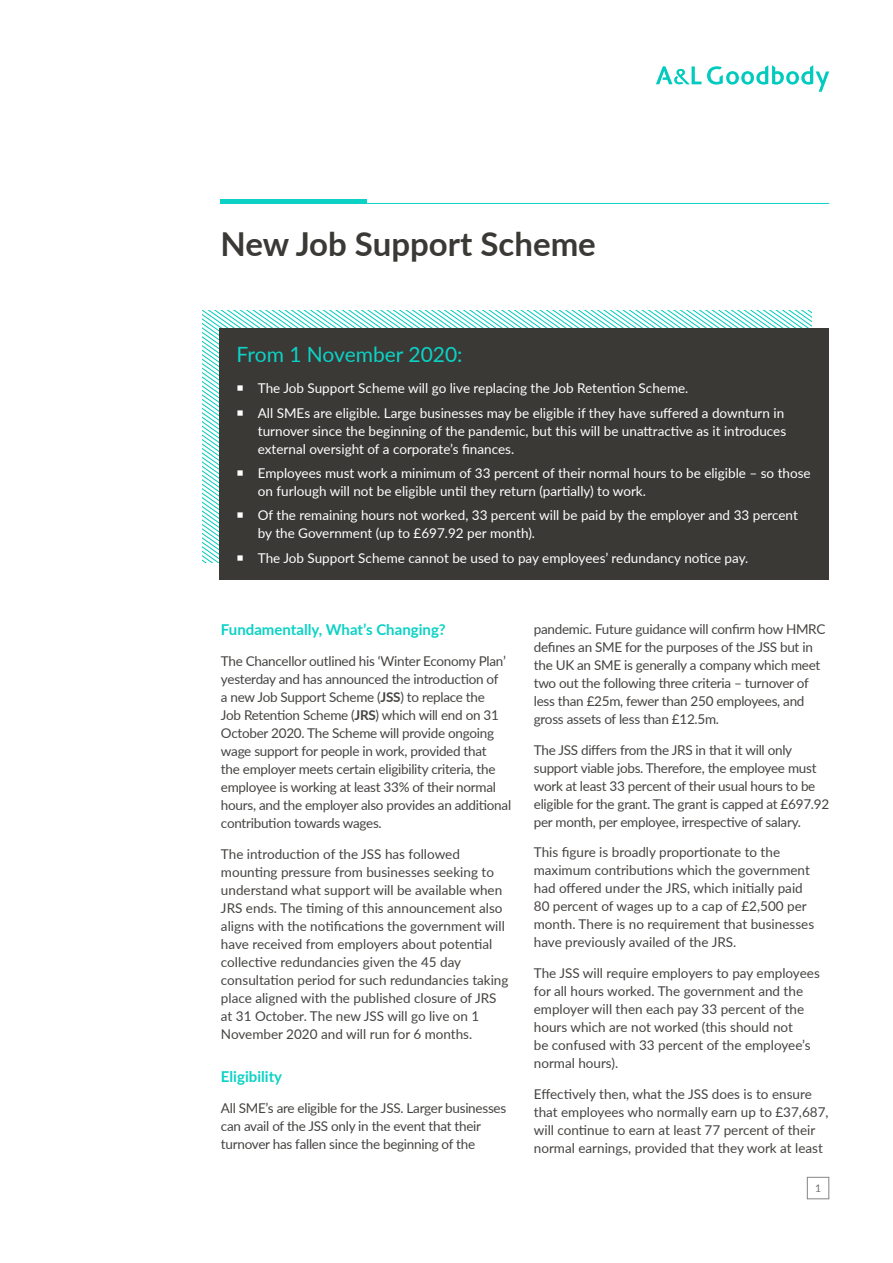
<style>
.page{position:relative;width:893px;height:1263px;background:#fff}
.page>*{position:absolute;margin:0;border:0;box-sizing:border-box;transform-origin:0 0}
.t1{font:700 33px "Lato";color:#3b3936}
.t2{font:21px "Lato";color:#0bd2c5}
.t3{font:700 15px "Lato";color:#0bd2c5}
.t4{font:13.5px/18px "Lato";color:#464442}
.t5{font:13.5px/18px "Lato";letter-spacing:-.02em;color:#464442}
.t6{font:13.5px/18px "Lato";color:#fff}
.t7{font:10.5px "Lato";color:#6f6f6e}
.s1{font-weight:700}
</style>
<div class="page">
<svg style="left:656px;top:66px;width:45px;height:18px"></svg>
<svg style="left:707px;top:65px;width:122px;height:27px"></svg>
<div style="left:807px;top:1177px;width:22px;height:22px;border:1px solid #858585"></div>
<hr style="left:220px;top:203px;width:609px;height:1px;background:#0bd2c5">
<div style="left:220px;top:199px;width:147px;height:5px;background:#0bd2c5"></div>
<svg style="left:636px;top:311px;width:176px;height:17px"></svg>
<div style="left:220px;top:328px;width:609px;height:252px;background:#3b3936"></div>
<svg style="left:202px;top:311px;width:178px;height:252px"></svg>
<h1 class="t1" style="left:220px;top:220px;width:377px">New Job Support Scheme</h1>
<h2 class="t2" style="left:237px;top:340px;width:227px">From 1 November 2020:</h2>
<p class="t6" style="left:258px;top:375px;width:528px;line-height:24.5px">The Job Support Scheme will go live replacing the Job Retention Scheme.<br>All SMEs are eligible. Large businesses may be eligible if they have suffered a downturn in</p>
<p class="t6" style="left:258px;top:421px;width:530px">turnover since the beginning of the pandemic, but this will be unattractive as it introduces external oversight of a corporate’s finances.</p>
<p class="t6" style="left:258px;top:463px;width:554px">Employees must work a minimum of 33 percent of their normal hours to be eligible – so those on furlough will not be eligible until they return (partially) to work.</p>
<p class="t6" style="left:258px;top:506px;width:541px">Of the remaining hours not worked, 33 percent will be paid by the employer and 33 percent by the Government (up to £697.92 per month).</p>
<p class="t6" style="left:258px;top:548px;width:492px">The Job Support Scheme cannot be used to pay employees’ redundancy notice pay.</p>
<p class="t3" style="left:221px;top:618px;width:226px">Fundamentally, What’s Changing?</p>
<p class="t5" style="left:221px;top:651px;width:292px">The Chancellor outlined his ‘Winter Economy Plan’ yesterday and has announced the introduction of<br>a new Job Support Scheme (<span class="s1">JSS</span>) to replace the<br>Job Retention Scheme (<span class="s1">JRS</span>) which will end on 31<br>October 2020. The Scheme will provide ongoing wage support for people in work, provided that<br>the employer meets certain eligibility criteria, the employee is working at least 33% of their normal hours, and the employer also provides an additional contribution towards wages.</p>
<p class="t4" style="left:221px;top:844px;width:289px">The introduction of the JSS has followed mounting pressure from businesses seeking to understand what support will be available when JRS ends. The timing of this announcement also aligns with the notifications the government will have received from employers about potential collective redundancies given the 45 day consultation period for such redundancies taking place aligned with the published closure of JRS at 31 October. The new JSS will go live on 1<br>November 2020 and will run for 6 months.</p>
<p class="t3" style="left:221px;top:1066px;width:63px">Eligibility</p>
<p class="t5" style="left:221px;top:1098px;width:287px">All SME’s are eligible for the JSS. Larger businesses can avail of the JSS only in the event that their turnover has fallen since the beginning of the</p>
<p class="t5" style="left:534px;top:619px;width:293px">pandemic. Future guidance will confirm how HMRC defines an SME for the purposes of the JSS but in the UK an SME is generally a company which meet two out the following three criteria – turnover of less than £25m, fewer than 250 employees, and gross assets of less than £12.5m.</p>
<p class="t5" style="left:534px;top:740px;width:297px">The JSS differs from the JRS in that it will only support viable jobs. Therefore, the employee must work at least 33 percent of their usual hours to be eligible for the grant. The grant is capped at £697.92 per month, per employee, irrespective of salary.</p>
<p class="t4" style="left:534px;top:843px;width:282px">This figure is broadly proportionate to the maximum contributions which the government had offered under the JRS, which initially paid 80 percent of wages up to a cap of £2,500 per month. There is no requirement that businesses have previously availed of the JRS.</p>
<p class="t4" style="left:534px;top:964px;width:288px">The JSS will require employers to pay employees for all hours worked. The government and the employer will then each pay 33 percent of the hours which are not worked (this should not<br>be confused with 33 percent of the employee’s normal hours).</p>
<p class="t4" style="left:534px;top:1084px;width:296px">Effectively then, what the JSS does is to ensure that employees who normally earn up to £37,687, will continue to earn at least 77 percent of their normal earnings, provided that they work at least</p>
<p class="t7" style="left:815px;top:1181px;width:8px">1</p>
</div>
